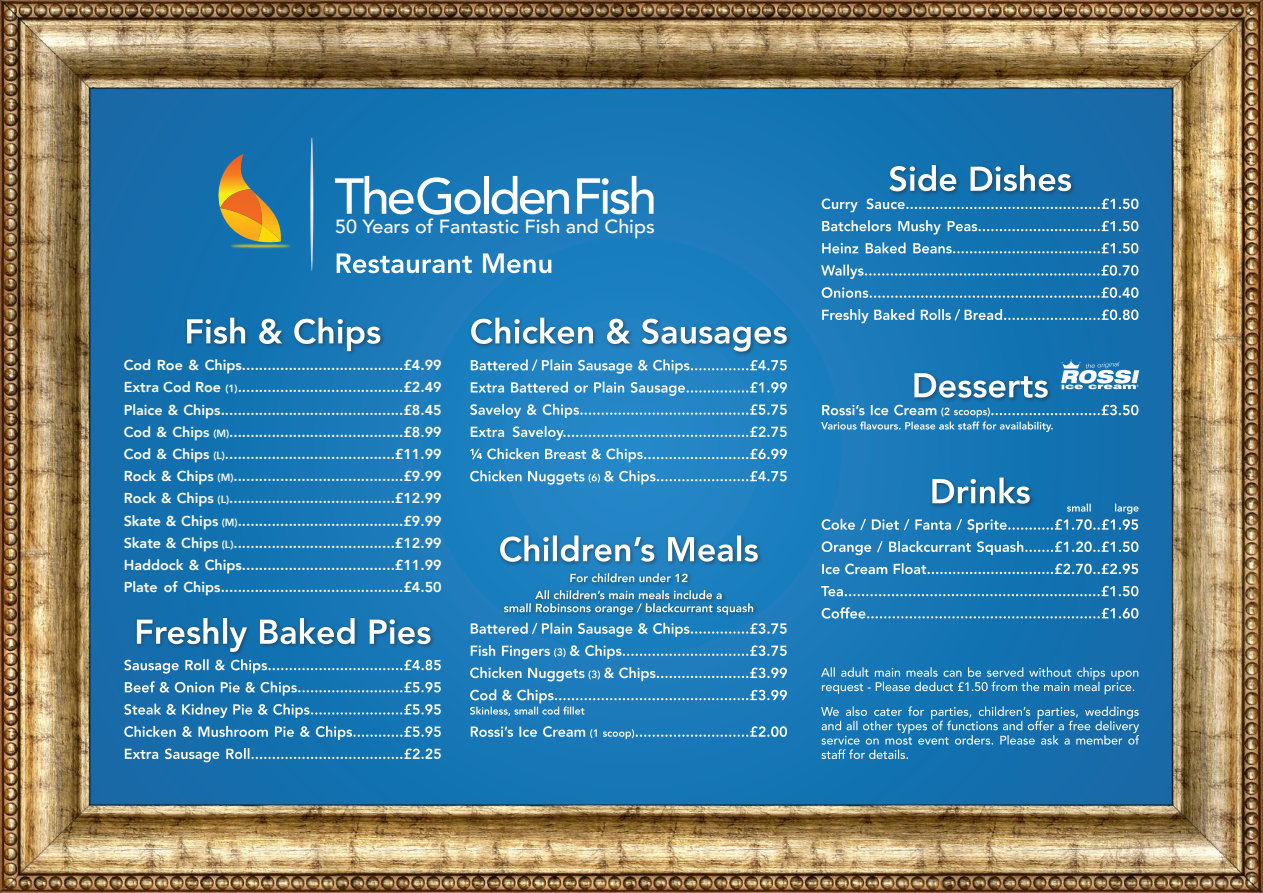
<style>
.page{position:relative;width:1263px;height:893px;background:#fff}
.page>*{position:absolute;margin:0;border:0;box-sizing:border-box;transform-origin:0 0}
.t1{font:500 49.95px "Avenir";letter-spacing:-.06em;color:#fff;scale:1.04 1}
.t2{font:500 19.05px "Avenir";color:#fff;scale:1.04 1}
.t3{font:800 14.4px/22.2px "Avenir";color:#fff;text-align:justify}
.s1{font-size:10.5px}
</style>
<div class="page">
<img style="left:0;top:0;width:1263px;height:893px">
<svg style="left:310px;top:138px;width:3px;height:78px"></svg>
<svg style="left:215px;top:154px;width:67px;height:62px;background:#727b70"></svg>
<img style="left:202px;top:216px;width:117px;height:58px">
<div style="left:184px;top:315px;width:202px;height:42px;background:#231f20;opacity:.5"></div>
<svg style="left:187px;top:318px;width:193px;height:33px"></svg>
<div style="left:134px;top:615px;width:302px;height:42px;background:#1572b1"></div>
<svg style="left:137px;top:618px;width:293px;height:34px"></svg>
<svg style="left:125px;top:748px;width:316px;height:14px;background:#3c87bb"></svg>
<svg style="left:124px;top:726px;width:317px;height:14px;background:#4890c0"></svg>
<svg style="left:124px;top:704px;width:317px;height:14px;background:#448dbf"></svg>
<svg style="left:125px;top:681px;width:316px;height:15px;background:#3f8bbe"></svg>
<svg style="left:124px;top:659px;width:317px;height:15px;background:#3c8abe"></svg>
<div style="left:468px;top:315px;width:324px;height:42px;background:#1d80c0"></div>
<svg style="left:471px;top:318px;width:316px;height:34px"></svg>
<svg style="left:470px;top:470px;width:317px;height:15px;background:#4c9bcf"></svg>
<svg style="left:470px;top:448px;width:317px;height:14px;background:#4d9bcf"></svg>
<svg style="left:471px;top:426px;width:316px;height:14px;background:#4296cd"></svg>
<svg style="left:470px;top:404px;width:317px;height:14px;background:#4597cd"></svg>
<svg style="left:471px;top:382px;width:316px;height:14px;background:#519dd0"></svg>
<svg style="left:471px;top:359px;width:316px;height:15px;background:#4f9cce"></svg>
<div style="left:502px;top:600px;width:257px;height:20px;background:#197dbd"></div>
<div style="left:533px;top:587px;width:194px;height:17px;background:#1b7fbf"></div>
<svg style="left:504px;top:590px;width:249px;height:25px"></svg>
<div style="left:567px;top:570px;width:126px;height:17px;background:#231f20;opacity:.5"></div>
<svg style="left:570px;top:573px;width:118px;height:9px"></svg>
<div style="left:497px;top:533px;width:266px;height:34px;background:#231f20;opacity:.5"></div>
<svg style="left:500px;top:535px;width:258px;height:27px"></svg>
<svg style="left:471px;top:726px;width:316px;height:13px;background:#4391c5"></svg>
<svg style="left:470px;top:689px;width:317px;height:27px;background:#3488c1"></svg>
<svg style="left:470px;top:667px;width:317px;height:14px;background:#4c96c9"></svg>
<svg style="left:471px;top:645px;width:316px;height:14px;background:#4593c8"></svg>
<svg style="left:471px;top:623px;width:316px;height:14px;background:#4e9acb"></svg>
<div style="left:887px;top:162px;width:189px;height:35px;background:#231f20;opacity:.5"></div>
<svg style="left:889px;top:165px;width:182px;height:26px"></svg>
<svg style="left:822px;top:309px;width:316px;height:14px;background:#4691c3"></svg>
<svg style="left:822px;top:287px;width:316px;height:11px;background:#3989be"></svg>
<svg style="left:821px;top:265px;width:317px;height:14px;background:#3184bb"></svg>
<svg style="left:822px;top:242px;width:316px;height:11px;background:#448fc1"></svg>
<svg style="left:822px;top:220px;width:316px;height:15px;background:#3d8abe"></svg>
<svg style="left:822px;top:198px;width:316px;height:14px;background:#3384ba"></svg>
<div style="left:930px;top:475px;width:105px;height:34px;background:#1575b5"></div>
<svg style="left:822px;top:607px;width:316px;height:12px;background:#3586bd"></svg>
<svg style="left:821px;top:586px;width:317px;height:10px;background:#3587bd"></svg>
<svg style="left:822px;top:563px;width:316px;height:11px;background:#4993c4"></svg>
<svg style="left:822px;top:541px;width:316px;height:14px;background:#4b94c5"></svg>
<svg style="left:822px;top:477px;width:316px;height:56px;background:#2f82ba"></svg>
<svg style="left:337px;top:253px;width:214px;height:20px"></svg>
<div style="left:912px;top:370px;width:141px;height:33px;background:#231f20;opacity:.5"></div>
<svg style="left:914px;top:373px;width:134px;height:25px"></svg>
<svg style="left:821px;top:405px;width:317px;height:27px;background:#3b8ac0"></svg>
<svg style="left:1061px;top:360px;width:78px;height:29px"></svg>
<svg style="left:821px;top:706px;width:318px;height:53px;background:#3584ba"></svg>
<svg style="left:821px;top:667px;width:317px;height:27px;background:#3c89bd"></svg>
<h1 class="t1" style="left:334px;top:153px;width:312px">TheGoldenFish</h1>
<h2 class="t2" style="left:335px;top:210px;width:309px">50 Years of Fantastic Fish and Chips</h2>
<p class="t3" style="left:124px;top:354px;width:319px">Cod Roe &amp; Chips......................................£4.99<br>Extra Cod Roe <span class="s1">(1)</span>.......................................£2.49<br>Plaice &amp; Chips...........................................£8.45<br>Cod &amp; Chips <span class="s1">(M)</span>.........................................£8.99<br>Cod &amp; Chips <span class="s1">(L)</span>........................................£11.99<br>Rock &amp; Chips <span class="s1">(M)</span>........................................£9.99<br>Rock &amp; Chips <span class="s1">(L)</span>.......................................£12.99<br>Skate &amp; Chips <span class="s1">(M)</span>.......................................£9.99<br>Skate &amp; Chips <span class="s1">(L)</span>......................................£12.99<br>Haddock &amp; Chips....................................£11.99<br>Plate of Chips...........................................£4.50</p>
</div>
